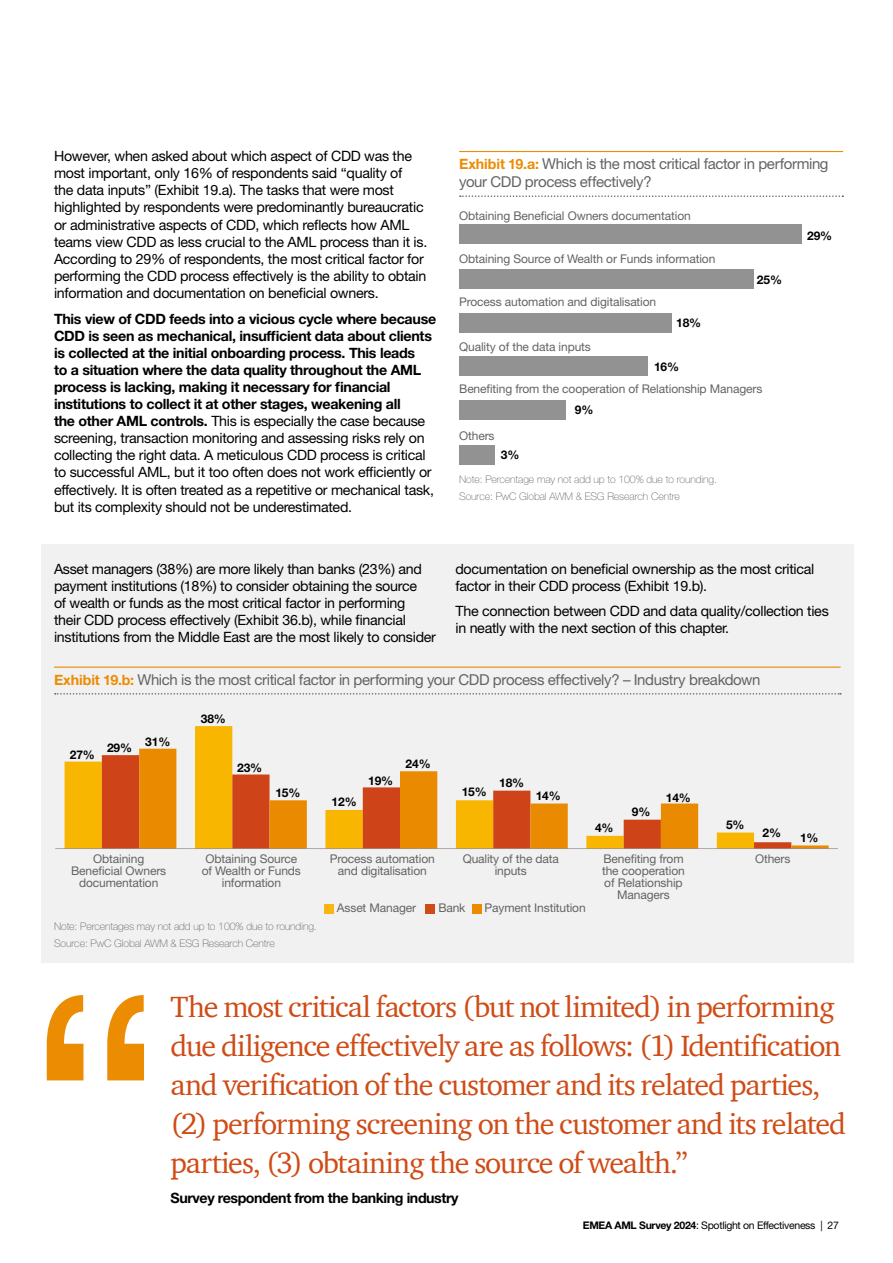
<style>
.page{position:relative;width:893px;height:1263px;background:#fff}
.page>*{position:absolute;margin:0;border:0;box-sizing:border-box;transform-origin:0 0}
.t1{font:30px/39px "ITC Charter Com";letter-spacing:-.035em;color:#cf4c16}
.t2{font:15px/18px "Helvetica Neue LT Std";letter-spacing:-.025em;color:#646363}
.t3{font:14.25px/17.1px "Helvetica Neue LT Std";letter-spacing:-.02em;color:#000}
.t4{font:700 14.25px/17.1px "Helvetica Neue LT Std";letter-spacing:-.02em;color:#000}
.t5{font:12px/12px "Helvetica Neue LT Std";letter-spacing:-.01em;color:#646363;text-align:center}
.t6{font:700 12px "Helvetica Neue LT Std";letter-spacing:-.01em;color:#000}
.t7{font:100 10.5px/16.8px "Helvetica Neue LT Std";letter-spacing:-.01em;color:#646363}
.t8{font:10.5px "Helvetica Neue LT Std";letter-spacing:-.03em;color:#000}
.s1{font-weight:400}
.s2{font-weight:700;font-size:14.25px;color:#eb8c03}
.s3{font-weight:700}
</style>
<div class="page">
<div style="left:41px;top:544px;width:813px;height:418px;background:#f1f1f1"></div>
<hr style="left:459px;top:151px;width:384px;height:1px;background:#eb8c03">
<svg style="left:460px;top:195px;width:383px;height:2px"></svg>
<div style="left:459px;top:225px;width:342px;height:19px;background:#929292"></div>
<div style="left:459px;top:269px;width:295px;height:20px;background:#929292"></div>
<div style="left:459px;top:313px;width:212px;height:19px;background:#929292"></div>
<div style="left:459px;top:356px;width:189px;height:20px;background:#929292"></div>
<div style="left:459px;top:400px;width:106px;height:19px;background:#929292"></div>
<div style="left:459px;top:445px;width:35px;height:20px;background:#929292"></div>
<svg style="left:65px;top:726px;width:168px;height:122px;fill:#f8b600"></svg>
<div style="left:102px;top:755px;width:37px;height:93px;background:#ce4317"></div>
<svg style="left:139px;top:749px;width:690px;height:99px"></svg>
<hr style="left:56px;top:848px;width:782px;height:1px;background:#868281">
<div style="left:324px;top:904px;width:10px;height:9px;background:#fab511"></div>
<div style="left:426px;top:904px;width:9px;height:9px;background:#cf4c16"></div>
<div style="left:472px;top:904px;width:9px;height:9px;background:#eb8c00"></div>
<hr style="left:54px;top:666px;width:787px;height:2px;background:#eb8c03">
<svg style="left:55px;top:693px;width:786px;height:2px"></svg>
<svg style="left:47px;top:995px;width:97px;height:85px"></svg>
<p class="t3" style="left:54px;top:147px;width:375px">However, when asked about which aspect of CDD was the most important, only 16% of respondents said “quality of<br>the data inputs” (Exhibit 19.a). The tasks that were most highlighted by respondents were predominantly bureaucratic or administrative aspects of CDD, which reflects how AML teams view CDD as less crucial to the AML process than it is.<br>According to 29% of respondents, the most critical factor for performing the CDD process effectively is the ability to obtain information and documentation on beneficial owners.</p>
<p class="t4" style="left:54px;top:310px;width:384px">This view of CDD feeds into a vicious cycle where because CDD is seen as mechanical, insufficient data about clients is collected at the initial onboarding process. This leads<br>to a situation where the data quality throughout the AML process is lacking, making it necessary for financial institutions to collect it at other stages, weakening all<br>the other AML controls. <span class="s1">This is especially the case because screening, transaction monitoring and assessing risks rely on collecting the right data. A meticulous CDD process is critical to successful AML, but it too often does not work efficiently or effectively. It is often treated as a repetitive or mechanical task, but its complexity should not be underestimated.</span></p>
<p class="t2" style="left:459px;top:154px;width:371px"><span class="s2">Exhibit 19.a:</span> Which is the most critical factor in performing your CDD process effectively?</p>
<p class="t5" style="left:459px;top:209px;width:233px">Obtaining Beneficial Owners documentation</p>
<p class="t5" style="left:459px;top:252px;width:258px">Obtaining Source of Wealth or Funds information</p>
<p class="t5" style="left:459px;top:296px;width:199px">Process automation and digitalisation</p>
<p class="t5" style="left:459px;top:340px;width:133px">Quality of the data inputs</p>
<p class="t5" style="left:459px;top:383px;width:305px">Benefiting from the cooperation of Relationship Managers</p>
<p class="t5" style="left:459px;top:430px;width:37px">Others</p>
<p class="t6" style="left:757px;top:272px;width:27px">25%</p>
<p class="t6" style="left:676px;top:315px;width:27px">18%</p>
<p class="t6" style="left:654px;top:359px;width:27px">16%</p>
<p class="t6" style="left:575px;top:402px;width:20px">9%</p>
<p class="t6" style="left:501px;top:447px;width:20px">3%</p>
<p class="t7" style="left:459px;top:471px;width:259px">Note: Percentage may not add up to 100% due to rounding.<br>Source: PwC Global AWM &amp; ESG Research Centre</p>
<p class="t6" style="left:807px;top:228px;width:27px">29%</p>
<p class="t3" style="left:54px;top:560px;width:383px">Asset managers (38%) are more likely than banks (23%) and payment institutions (18%) to consider obtaining the source<br>of wealth or funds as the most critical factor in performing<br>their CDD process effectively (Exhibit 36.b), while financial institutions from the Middle East are the most likely to consider</p>
<p class="t3" style="left:455px;top:560px;width:360px">documentation on beneficial ownership as the most critical factor in their CDD process (Exhibit 19.b).</p>
<p class="t3" style="left:455px;top:602px;width:375px">The connection between CDD and data quality/collection ties in neatly with the next section of this chapter.</p>
<p class="t2" style="left:54px;top:670px;width:708px"><span class="s2">Exhibit 19.b:</span> Which is the most critical factor in performing your CDD process effectively? – Industry breakdown</p>
<p class="t6" style="left:70px;top:747px;width:27px">27%</p>
<p class="t6" style="left:107px;top:741px;width:27px">29%</p>
<p class="t6" style="left:145px;top:735px;width:27px">31%</p>
<p class="t6" style="left:201px;top:712px;width:27px">38%</p>
<p class="t6" style="left:237px;top:760px;width:27px">23%</p>
<p class="t6" style="left:406px;top:757px;width:27px">24%</p>
<p class="t6" style="left:275px;top:785px;width:27px">15%</p>
<p class="t6" style="left:462px;top:785px;width:27px">15%</p>
<p class="t6" style="left:536px;top:788px;width:27px">14%</p>
<p class="t6" style="left:666px;top:790px;width:27px">14%</p>
<p class="t6" style="left:595px;top:821px;width:20px">4%</p>
<p class="t6" style="left:368px;top:773px;width:27px">19%</p>
<p class="t6" style="left:499px;top:775px;width:27px">18%</p>
<p class="t6" style="left:332px;top:794px;width:27px">12%</p>
<p class="t6" style="left:632px;top:804px;width:20px">9%</p>
<p class="t6" style="left:726px;top:817px;width:20px">5%</p>
<p class="t6" style="left:763px;top:826px;width:20px">2%</p>
<p class="t6" style="left:800px;top:830px;width:20px">1%</p>
<p class="t5" style="left:71px;top:853px;width:97px">Obtaining<br>Beneficial Owners documentation</p>
<p class="t5" style="left:202px;top:853px;width:101px">Obtaining Source of Wealth or Funds information</p>
<p class="t5" style="left:330px;top:853px;width:107px">Process automation and digitalisation</p>
<p class="t5" style="left:463px;top:853px;width:98px">Quality of the data inputs</p>
<p class="t5" style="left:602px;top:853px;width:84px">Benefiting from the cooperation of Relationship<br>Managers</p>
<p class="t5" style="left:755px;top:853px;width:37px">Others</p>
<p class="t5" style="left:337px;top:902px;width:81px">Asset Manager</p>
<p class="t5" style="left:438px;top:902px;width:29px">Bank</p>
<p class="t5" style="left:484px;top:902px;width:103px">Payment Institution</p>
<p class="t7" style="left:54px;top:918px;width:264px">Note: Percentages may not add up to 100% due to rounding.<br>Source: PwC Global AWM &amp; ESG Research Centre</p>
<p class="t1" style="left:171px;top:987px;width:677px">The most critical factors (but not limited) in performing due diligence effectively are as follows: (1) Identification and verification of the customer and its related parties, (2) performing screening on the customer and its related parties, (3) obtaining the source of wealth.”</p>
<p class="t4" style="left:171px;top:1189px;width:289px">Survey respondent from the banking industry</p>
<p class="t8" style="left:583px;top:1218px;width:258px"><span class="s3">EMEA AML Survey 2024</span>: Spotlight on Effectiveness | 27</p>
</div>
